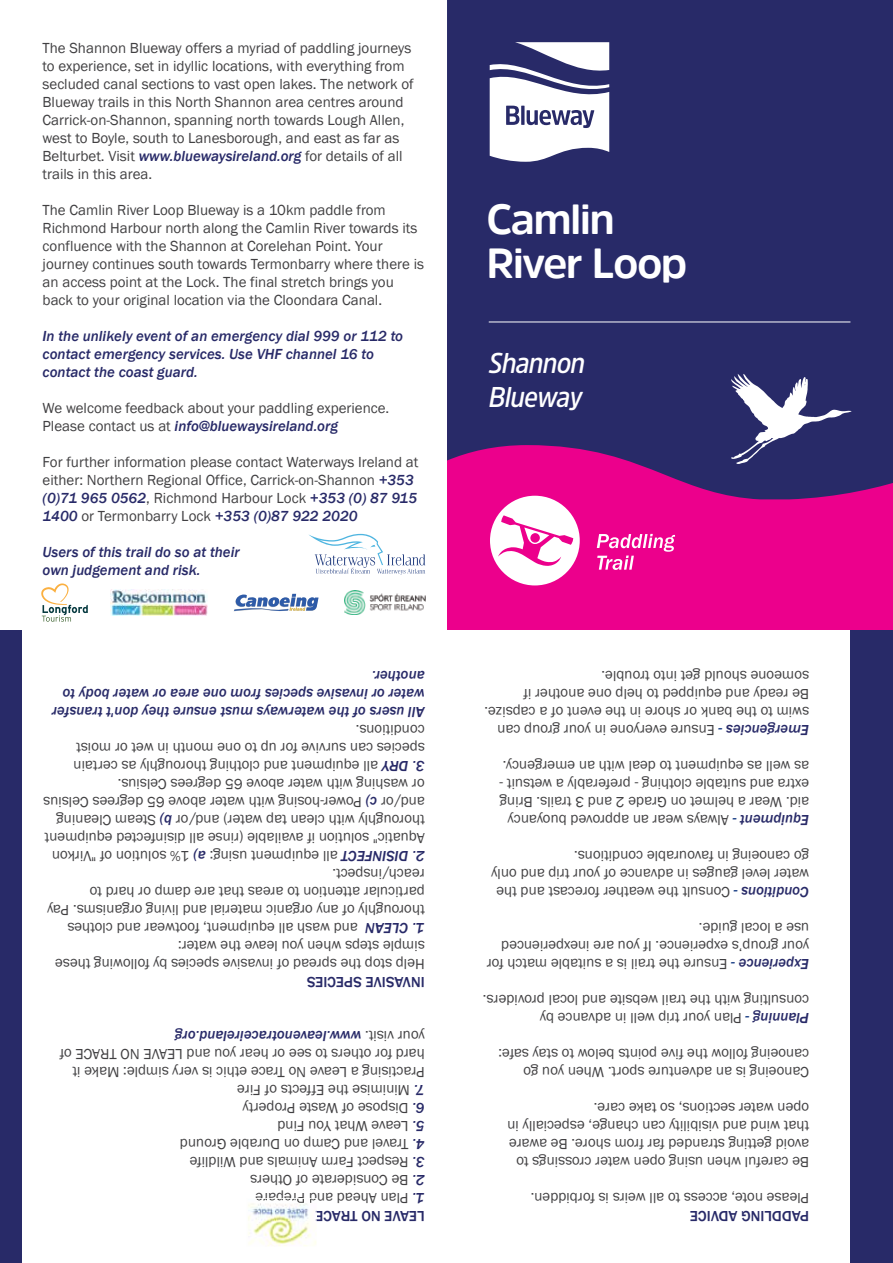
<style>
.page{position:relative;width:893px;height:1263px;background:#fff}
.page>*{position:absolute;margin:0;border:0;box-sizing:border-box;transform-origin:0 0}
.t1{font:700 42px/44.7px "Amsi Pro";letter-spacing:-.04em;color:#fff}
.t2{font:italic 600 28.5px/33.3px "Amsi Pro Narw";letter-spacing:-.02em;color:#fff}
.t3{font:15px/18px "Franklin Gothic";color:#414042}
.t4{font:italic 500 15px/18px "Franklin Gothic";color:#282a68}
.t5{font:500 15px "Franklin Gothic";color:#282a68}
.s1{font-weight:500;font-style:italic;color:#282a68}
.s2{font-weight:500;color:#282a68}
.s3{font-weight:500;font-style:italic;color:#1f4388}
</style>
<div class="page">
<div style="left:447px;top:304px;width:446px;height:326px;background:#ec008c"></div>
<div style="left:447px;top:0;width:446px;height:499px;background:#282a68"></div>
<svg style="left:731px;top:374px;width:121px;height:90px;background:#5f608e"></svg>
<svg style="left:490px;top:42px;width:119px;height:120px"></svg>
<hr style="left:489px;top:322px;width:361px;height:1px;background:#fff">
<svg style="left:597px;top:534px;width:78px;height:36px"></svg>
<svg style="left:490px;top:496px;width:90px;height:89px"></svg>
<div style="left:850px;top:630px;width:43px;height:633px;background:#282a68"></div>
<div style="left:0;top:630px;width:21px;height:633px;background:#282a68"></div>
<img style="left:248px;top:1203px;width:68px;height:43px">
<img style="left:256px;top:1199px;width:60px;height:4px">
<img style="left:344px;top:591px;width:81px;height:24px">
<img style="left:111px;top:590px;width:97px;height:25px">
<svg style="left:234px;top:594px;width:85px;height:18px"></svg>
<svg style="left:309px;top:534px;width:116px;height:41px"></svg>
<svg style="left:41px;top:583px;width:47px;height:39px"></svg>
<p class="t3" style="left:43px;top:39px;width:373px">The Shannon Blueway offers a myriad of paddling journeys to experience, set in idyllic locations, with everything from secluded canal sections to vast open lakes. The network of Blueway trails in this North Shannon area centres around Carrick-on-Shannon, spanning north towards Lough Allen, west to Boyle, south to Lanesborough, and east as far as Belturbet. Visit <span class="s1">www.bluewaysireland.org</span> for details of all trails in this area.</p>
<p class="t3" style="left:43px;top:201px;width:383px">The Camlin River Loop Blueway is a 10km paddle from Richmond Harbour north along the Camlin River towards its confluence with the Shannon at Corelehan Point. Your journey continues south towards Termonbarry where there is an access point at the Lock. The final stretch brings you back to your original location via the Cloondara Canal.</p>
<p class="t4" style="left:43px;top:327px;width:362px">In the unlikely event of an emergency dial 999 or 112 to contact emergency services. Use VHF channel 16 to contact the coast guard.</p>
<p class="t3" style="left:43px;top:399px;width:348px">We welcome feedback about your paddling experience.<br>Please contact us at <span class="s1">info@bluewaysireland.org</span></p>
<p class="t3" style="left:43px;top:453px;width:377px">For further information please contact Waterways Ireland at either: Northern Regional Office, Carrick-on-Shannon <span class="s1">+353 (0)71 965 0562</span>, Richmond Harbour Lock <span class="s1">+353 (0) 87 915<br>1400</span> or Termonbarry Lock <span class="s1">+353 (0)87 922 2020</span></p>
<p class="t4" style="left:43px;top:543px;width:199px">Users of this trail do so at their own judgement and risk.</p>
<p class="t4" style="left:425px;top:720px;width:374px;rotate:-180deg">All users of the w wreta ays must ensure they don't transfer w ta er or i vn asive species from one area or w ta er body to anothe .r</p>
<p class="t3" style="left:425px;top:774px;width:353px;rotate:-180deg"><span class="s1">3. DRY</span> all equipment and clothing thoroughly as certain species can survive for up to one month in wet or moist conditions.</p>
<p class="t3" style="left:425px;top:864px;width:383px;rotate:-180deg"><span class="s1">2. DISINFECT</span> all equipment using: <span class="s1">a)</span> 1% solution of "Vi kr on<br>qA uatic" solution if va ailable (rinse all disinfected equipment thoroughly with clean tap w ta er) and/or <span class="s1">b)</span> Steam Cleaning and/or <span class="s1">c)</span> Pow re -hosing with w ta er ab vo e 65 degrees Celsius or washing with w ta er ab vo e 65 degrees Celsius.</p>
<p class="t3" style="left:425px;top:918px;width:379px;rotate:-180deg">thoroughly of any organic material and living organisms. aP y particular attention to areas that are damp or hard to reach/inspect.</p>
<p class="t3" style="left:358px;top:936px;width:292px;rotate:-180deg">and wash all equipment, wtoof ear and clothes</p>
<p class="t4" style="left:425px;top:936px;width:61px;rotate:-180deg">1. CLEAN</p>
<p class="t3" style="left:425px;top:954px;width:248px;rotate:-180deg">simple steps when you le va e the w ta er:</p>
<p class="t3" style="left:425px;top:972px;width:371px;rotate:-180deg">Help stop the spread of i vn asive species by following these</p>
<p class="t5" style="left:425px;top:991px;width:119px;rotate:-180deg">INVASIVE SPECIES</p>
<p class="t3" style="left:425px;top:1116px;width:367px;rotate:-180deg"><span class="s1">6.</span> Dispose of Waste Property<br><span class="s1">.7</span> Minimise the E ff ects of Fire<br>Practising a Le va e No Trace ethic is rev y simple: Make it hard for others to see or hear you and LEAVE NO TRACE of your visit. <span class="s1">www.le va en rto aceireland.o gr</span></p>
<p class="t3" style="left:425px;top:1134px;width:149px;rotate:-180deg"><span class="s1">5.</span> Le va e What You Find</p>
<p class="t3" style="left:425px;top:1152px;width:246px;rotate:-180deg"><span class="s1">4.</span> varT el and Camp on Durable Ground</p>
<p class="t3" style="left:425px;top:1170px;width:237px;rotate:-180deg"><span class="s1">3.</span> Respect Farm Animals and Wildli ef</p>
<p class="t3" style="left:425px;top:1188px;width:176px;rotate:-180deg"><span class="s1">2.</span> Be Considerate of Othe sr</p>
<p class="t3" style="left:425px;top:1224px;width:171px;rotate:-180deg"><span class="s2">LEAVE NO TRACE<br></span><span class="s1">.1</span> Plan Ahead and Prepare</p>
<h1 class="t1" style="left:487px;top:196px;width:202px">Camlin<br>River Loop</h1>
<h2 class="t2" style="left:489px;top:346px;width:98px">Shannon<br>Blueway</h2>
<p class="t3" style="left:809px;top:738px;width:326px;rotate:-180deg"><span class="s1">Emergencies</span> <span class="s3">-</span> Ensure yreve one in your group can swim to the bank or shore in the ve ent of a capsize.<br>Be ready and equipped to help one another if someone should get into trouble.</p>
<p class="t3" style="left:809px;top:828px;width:311px;rotate:-180deg"><span class="s1">Equipment</span> <span class="s3">-</span> Always wear an app vor ed bu yo ancy aid. Wear a helmet on Grade 2 and 3 trails. Bring extra and suitable clothing - preferably a wetsuit - as well as equipment to deal with an emergenc .y</p>
<p class="t3" style="left:809px;top:900px;width:319px;rotate:-180deg"><span class="s1">Conditions</span> <span class="s3">-</span> Consult the weather forecast and the w ta er l ve el gauges in advance of your trip and only go canoeing in vaf ourable conditions.</p>
<p class="t3" style="left:809px;top:972px;width:324px;rotate:-180deg"><span class="s1">Experience</span> <span class="s3">-</span> Ensure the trail is a suitable match for your group’s experience. If you are inexperienced use a local guide.</p>
<p class="t3" style="left:809px;top:1026px;width:328px;rotate:-180deg"><span class="s1">Planning</span> <span class="s3">-</span> Plan your trip well in advance by consulting with the trail website and local p or viders.</p>
<p class="t3" style="left:809px;top:1080px;width:312px;rotate:-180deg">Canoeing is an adventure sport. When you go canoeing follow the vif e points below to stay safe:</p>
<p class="t3" style="left:809px;top:1170px;width:303px;rotate:-180deg">Be careful when using open w ta er crossings to<br>va oid getting stranded far from shore. Be wa are that wind and visibility can change, especially in open w ta er sections, so take care.</p>
<p class="t3" style="left:809px;top:1206px;width:280px;rotate:-180deg">Please n to e, access to all weirs is forbidden.</p>
<p class="t5" style="left:809px;top:1225px;width:121px;rotate:-180deg">PADDLING ADVICE</p>
</div>
